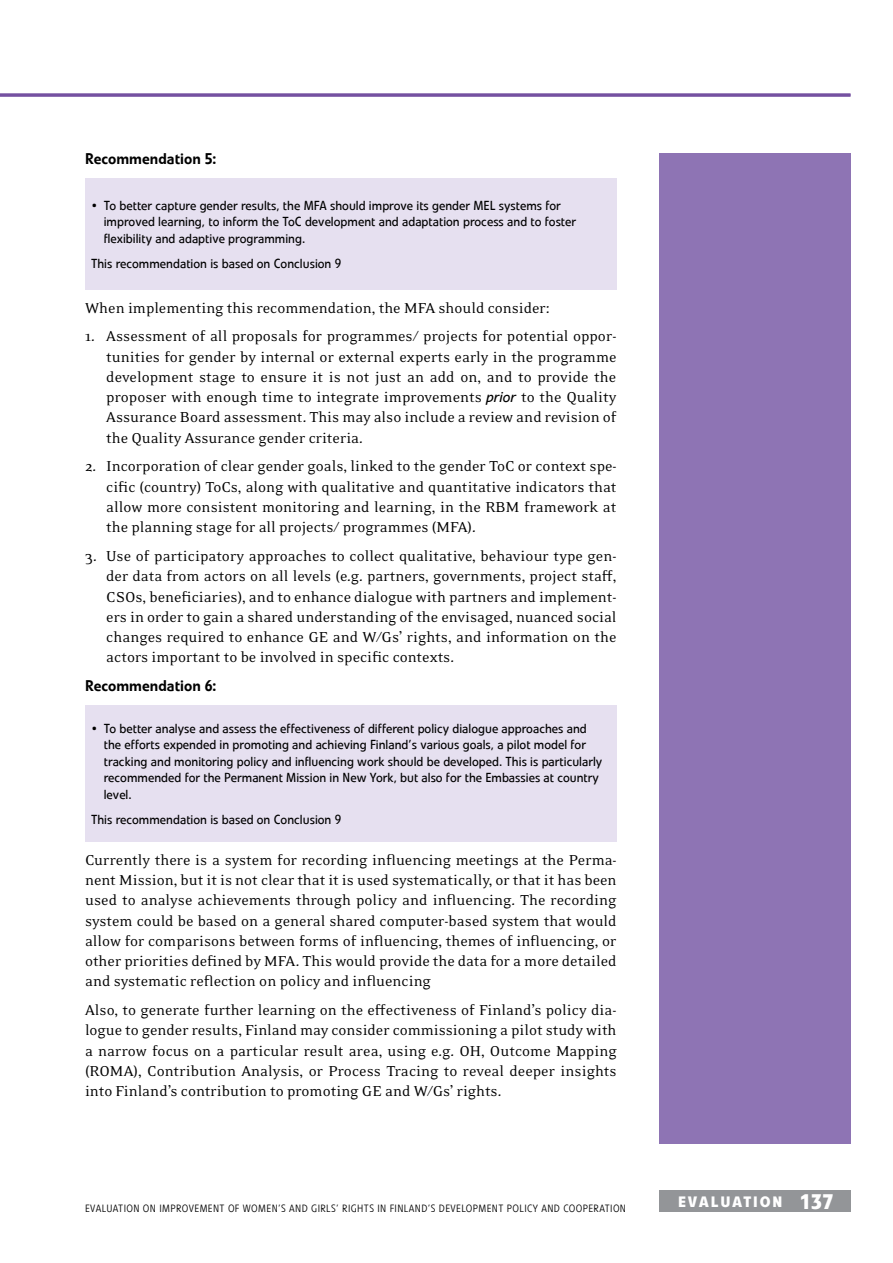
<style>
.page{position:relative;width:893px;height:1263px;background:#fff}
.page>*{position:absolute;margin:0;border:0;box-sizing:border-box;transform-origin:0 0}
.Leipis__mammy{font:16.5px/20.2px "Eidetic Neo OT";color:#000;text-align:justify}
.Leipis__mammy-2{font:500 15.45px "Veto Com";color:#000}
.t1{font:700 15px "Veto Com";letter-spacing:.12em;color:#fff;scale:1.05 1}
.Taulukko_Mammy{font:13.05px/16.5px "Veto Com";color:#000}
.t2{font:300 10.5px "Veto Com";letter-spacing:.035em;color:#000}
.s1{font-family:"Veto Com";font-style:italic;font-size:15px}
.s2{font-size:21px}
</style>
<div class="page">
<div style="left:659px;top:1191px;width:191px;height:21px;background:#939598"></div>
<div style="left:659px;top:153px;width:191px;height:991px;background:#8e74b4"></div>
<hr style="left:0;top:94px;width:850px;height:3px;background:#7551a1">
<div style="left:85px;top:178px;width:531px;height:112px;background:#e6e0f0"></div>
<div style="left:85px;top:705px;width:531px;height:137px;background:#e6e0f0"></div>
<p class="Leipis__mammy-2" style="left:85px;top:149px;width:133px">Recommendation 5:</p>
<p class="Taulukko_Mammy" style="left:104px;top:197px;width:474px;text-indent:-13px">• To better capture gender results, the MFA should improve its gender MEL systems for improved learning, to inform the ToC development and adaptation process and to foster flexibility and adaptive programming.</p>
<p class="Taulukko_Mammy" style="left:91px;top:255px;width:252px">This recommendation is based on Conclusion 9</p>
<p class="Leipis__mammy" style="left:85px;top:298px;width:466px">When implementing this recommendation, the MFA should consider:</p>
<p class="Leipis__mammy" style="left:106px;top:327px;width:512px;text-indent:-21px">1. Assessment of all proposals for programmes/ projects for potential oppor&shy;tunities for gender by internal or external experts early in the programme development stage to ensure it is not just an add on, and to provide the proposer with enough time to integrate improvements <span class="s1">prior</span> to the Quality Assurance Board assessment. This may also include a review and revision of the Quality Assurance gender criteria.</p>
<p class="Leipis__mammy" style="left:106px;top:457px;width:512px;text-indent:-21px">2. Incorporation of clear gender goals, linked to the gender ToC or context spe&shy;cific (country) ToCs, along with qualitative and quantitative indicators that allow more consistent monitoring and learning, in the RBM framework at the planning stage for all projects/ programmes (MFA).</p>
<p class="Leipis__mammy" style="left:106px;top:546px;width:512px;text-indent:-21px">3. Use of participatory approaches to collect qualitative, behaviour type gen&shy;der data from actors on all levels (e.g. partners, governments, project staff, CSOs, beneficiaries), and to enhance dialogue with partners and implement&shy;ers in order to gain a shared understanding of the envisaged, nuanced social changes required to enhance GE and W/Gs’ rights, and information on the actors important to be involved in specific contexts.</p>
<p class="Leipis__mammy-2" style="left:85px;top:676px;width:133px">Recommendation 6:</p>
<p class="Taulukko_Mammy" style="left:104px;top:720px;width:500px;text-indent:-13px">• To better analyse and assess the effectiveness of different policy dialogue approaches and the efforts expended in promoting and achieving Finland’s various goals, a pilot model for tracking and monitoring policy and influencing work should be developed. This is particularly recommended for the Permanent Mission in New York, but also for the Embassies at country level.</p>
<p class="Taulukko_Mammy" style="left:91px;top:811px;width:252px">This recommendation is based on Conclusion 9</p>
<p class="Leipis__mammy" style="left:85px;top:850px;width:533px">Currently there is a system for recording influencing meetings at the Perma&shy;nent Mission, but it is not clear that it is used systematically, or that it has been used to analyse achievements through policy and influencing. The recording system could be based on a general shared computer-based system that would allow for comparisons between forms of influencing, themes of influencing, or other priorities defined by MFA. This would provide the data for a more detailed and systematic reflection on policy and influencing</p>
<p class="Leipis__mammy" style="left:85px;top:1000px;width:533px">Also, to generate further learning on the effectiveness of Finland’s policy dia&shy;logue to gender results, Finland may consider commissioning a pilot study with a narrow focus on a particular result area, using e.g. OH, Outcome Mapping (ROMA), Contribution Analysis, or Process Tracing to reveal deeper insights into Finland’s contribution to promoting GE and W/Gs’ rights.</p>
<p class="t2" style="left:85px;top:1202px;width:543px">EVALUATION ON IMPROVEMENT OF WOMEN’S AND GIRLS’ RIGHTS IN FINLAND’S DEVELOPMENT POLICY AND COOPERATION</p>
<p class="t1" style="left:678px;top:1192px;width:150px">EVALUATION <span class="s2">137</span></p>
</div>
